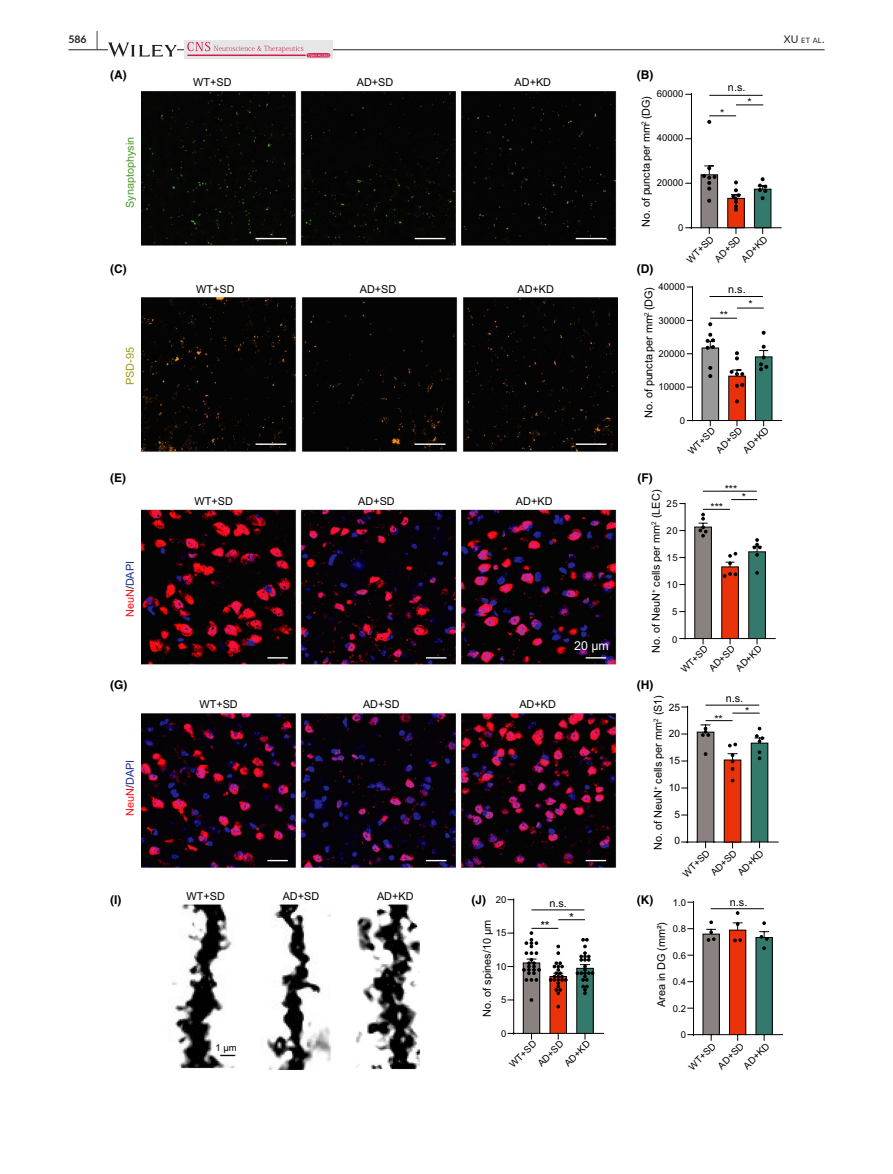
<style>
.page{position:relative;width:893px;height:1174px;background:#fff}
.page>*{position:absolute;margin:0;border:0;box-sizing:border-box;transform-origin:0 0}
.t1{font:12.3px "Arial";color:#fff}
.t2{font:700 12.15px "Helvetica";color:#000}
.t3{font:700 12px "Helvetica";color:#000}
.t4{font:10.95px "Arial";color:#000}
.t5{font:10.95px "Arial";color:#f90c12}
.t6{font:10.95px "Arial";color:#130a0a}
.t7{font:10.95px "Arial";color:#459a25}
.t8{font:10.95px "Arial";color:#a09915}
.t9{font:700 10.95px "Arial";color:#130a0a}
.t10{font:700 10.5px "Lato";color:#231f20}
.t11{font:10.2px "Arial";letter-spacing:.015em;color:#000}
.t12{font:9.45px/18.9px "Arial";color:#000}
.t13{font:7.35px "Lato";color:#231f20}
.s1{font-size:19.5px}
.s2{font-size:10.5px}
.s3{color:#130a0a}
.s4{color:#212b90}
</style>
<div class="page">
<hr style="left:68px;top:49px;width:756px;height:1px;background:#231f20">
<svg style="left:108px;top:42px;width:69px;height:15px"></svg>
<div style="left:185px;top:40px;width:148px;height:19px;background:#e5e6e6"></div>
<hr style="left:307px;top:53px;width:23px;height:4px;background:#d32955;border-radius:2px">
<svg style="left:187px;top:42px;width:142px;height:15px"></svg>
<img style="left:142px;top:92px;width:475px;height:977px">
<svg style="left:737px;top:308px;width:27px;height:1px"></svg>
<svg style="left:736px;top:105px;width:27px;height:1px"></svg>
<div style="left:754px;top:189px;width:17px;height:39px;background:#347a6c"></div>
<div style="left:728px;top:198px;width:16px;height:30px;background:#e9320a"></div>
<div style="left:727px;top:198px;width:18px;height:30px;border:1px solid #000"></div>
<div style="left:701px;top:174px;width:17px;height:54px;background:#8a8280"></div>
<svg style="left:707px;top:115px;width:29px;height:9px"></svg>
<svg style="left:702px;top:165px;width:66px;height:47px"></svg>
<hr style="left:691px;top:227px;width:90px;height:1px;background:#000">
<hr style="left:691px;top:94px;width:1px;height:134px;background:#000">
<div style="left:755px;top:357px;width:17px;height:63px;background:#347a6c"></div>
<hr style="left:692px;top:420px;width:90px;height:1px;background:#000">
<hr style="left:692px;top:286px;width:1px;height:135px;background:#000">
<div style="left:749px;top:552px;width:16px;height:86px;background:#347a6c"></div>
<div style="left:748px;top:551px;width:18px;height:88px;border:1px solid #000"></div>
<div style="left:722px;top:567px;width:16px;height:71px;background:#e9320a"></div>
<div style="left:721px;top:566px;width:18px;height:73px;border:1px solid #000"></div>
<div style="left:695px;top:527px;width:16px;height:111px;background:#8a8280"></div>
<div style="left:694px;top:527px;width:18px;height:112px;border:1px solid #000"></div>
<hr style="left:684px;top:638px;width:92px;height:1px;background:#000">
<hr style="left:685px;top:503px;width:1px;height:136px;background:#000">
<svg style="left:698px;top:318px;width:71px;height:259px"></svg>
<svg style="left:681px;top:705px;width:98px;height:143px"></svg>
<hr style="left:256px;top:238px;width:30px;height:1px;background:#fff">
<hr style="left:415px;top:238px;width:30px;height:1px;background:#fff">
<hr style="left:576px;top:238px;width:31px;height:1px;background:#fff">
<hr style="left:256px;top:443px;width:30px;height:2px;background:#fff">
<hr style="left:415px;top:443px;width:30px;height:2px;background:#fff">
<hr style="left:576px;top:443px;width:31px;height:2px;background:#fff">
<svg style="left:267px;top:657px;width:21px;height:1px"></svg>
<svg style="left:426px;top:657px;width:20px;height:1px"></svg>
<svg style="left:586px;top:657px;width:20px;height:1px"></svg>
<svg style="left:267px;top:860px;width:21px;height:1px"></svg>
<svg style="left:426px;top:860px;width:20px;height:1px"></svg>
<svg style="left:586px;top:860px;width:20px;height:1px"></svg>
<svg style="left:507px;top:898px;width:97px;height:141px"></svg>
<hr style="left:693px;top:901px;width:1px;height:134px;background:#000">
<svg style="left:688px;top:920px;width:95px;height:121px"></svg>
<hr style="left:711px;top:908px;width:52px;height:1px;background:#000">
<svg style="left:220px;top:1054px;width:15px;height:2px"></svg>
<hr style="left:709px;top:95px;width:54px;height:1px;background:#040404">
<hr style="left:709px;top:296px;width:54px;height:1px;background:#040404">
<hr style="left:531px;top:909px;width:53px;height:1px;background:#000">
<hr style="left:703px;top:491px;width:54px;height:1px;background:#000">
<hr style="left:705px;top:705px;width:54px;height:1px;background:#000">
<p class="t10" style="left:68px;top:31px;width:31px">586 <span class="s1">|</span></p>
<p class="t13" style="left:784px;top:35px;width:42px"><span class="s2">XU</span> et al<span class="s2">.</span></p>
<p class="t3" style="left:110px;top:65px;width:18px">(A)</p>
<p class="t3" style="left:637px;top:65px;width:18px">(B)</p>
<p class="t4" style="left:193px;top:75px;width:40px">WT+SD</p>
<p class="t4" style="left:357px;top:75px;width:38px">AD+SD</p>
<p class="t4" style="left:515px;top:75px;width:38px">AD+KD</p>
<p class="t4" style="left:728px;top:80px;width:19px">n.s.</p>
<p class="t12" style="left:657px;top:84px;width:28px">60000</p>
<p class="t4" style="left:639px;top:226px;width:132px;rotate:-90deg">No. of puncta per mm<sup>2</sup> (DG)</p>
<p class="t6" style="left:747px;top:95px;width:6px">*</p>
<p class="t6" style="left:720px;top:106px;width:6px">*</p>
<p class="t12" style="left:657px;top:129px;width:28px">40000</p>
<p class="t7" style="left:123px;top:208px;width:73px;rotate:-90deg">Synaptophysin</p>
<p class="t12" style="left:657px;top:173px;width:28px">20000</p>
<p class="t12" style="left:678px;top:218px;width:7px">0</p>
<p class="t3" style="left:110px;top:259px;width:18px">(C)</p>
<p class="t3" style="left:637px;top:259px;width:18px">(D)</p>
<p class="t12" style="left:723px;top:240px;width:34px;text-indent:-19px;rotate:-45deg">AD+SD<br>AD+KD</p>
<p class="t12" style="left:682px;top:255px;width:35px;rotate:-45deg">WT+SD</p>
<p class="t8" style="left:123px;top:385px;width:40px;rotate:-90deg">PSD-95</p>
<p class="t4" style="left:196px;top:282px;width:40px">WT+SD</p>
<p class="t4" style="left:360px;top:282px;width:38px">AD+SD</p>
<p class="t4" style="left:517px;top:282px;width:38px">AD+KD</p>
<p class="t12" style="left:659px;top:278px;width:28px">40000</p>
<p class="t4" style="left:642px;top:417px;width:132px;rotate:-90deg">No. of puncta per mm<sup>2</sup> (DG)</p>
<p class="t12" style="left:659px;top:311px;width:28px">30000</p>
<p class="t12" style="left:659px;top:344px;width:28px">20000</p>
<p class="t12" style="left:659px;top:378px;width:28px">10000</p>
<p class="t12" style="left:680px;top:411px;width:7px">0</p>
<p class="t4" style="left:728px;top:281px;width:19px">n.s.</p>
<p class="t6" style="left:720px;top:308px;width:10px">**</p>
<p class="t6" style="left:748px;top:296px;width:6px">*</p>
<p class="t12" style="left:683px;top:446px;width:35px;rotate:-45deg">WT+SD</p>
<p class="t12" style="left:738px;top:445px;width:34px;rotate:-45deg">AD+KD</p>
<p class="t12" style="left:711px;top:445px;width:34px;rotate:-45deg">AD+SD</p>
<p class="t3" style="left:110px;top:468px;width:17px">(E)</p>
<p class="t3" style="left:637px;top:468px;width:17px">(F)</p>
<p class="t6" style="left:725px;top:482px;width:14px">***</p>
<p class="t4" style="left:649px;top:653px;width:165px;rotate:-90deg">No. of NeuN<sup>+</sup> cells per mm<sup>2</sup> (LEC)</p>
<p class="t6" style="left:742px;top:490px;width:6px">*</p>
<p class="t4" style="left:195px;top:494px;width:40px">WT+SD</p>
<p class="t4" style="left:358px;top:494px;width:38px">AD+SD</p>
<p class="t4" style="left:516px;top:494px;width:38px">AD+KD</p>
<p class="t12" style="left:667px;top:494px;width:13px">25</p>
<p class="t6" style="left:710px;top:500px;width:14px">***</p>
<p class="t12" style="left:667px;top:521px;width:13px">20</p>
<p class="t12" style="left:667px;top:548px;width:13px">15</p>
<p class="t5" style="left:123px;top:617px;width:58px;rotate:-90deg">NeuN<span class="s3">/</span><span class="s4">DAPI</span></p>
<p class="t12" style="left:667px;top:575px;width:13px">10</p>
<p class="t12" style="left:672px;top:602px;width:7px">5</p>
<p class="t12" style="left:672px;top:630px;width:7px">0</p>
<p class="t1" style="left:574px;top:638px;width:36px">20 μm</p>
<p class="t12" style="left:717px;top:649px;width:34px;text-indent:-19px;rotate:-45deg">AD+SD<br>AD+KD</p>
<p class="t12" style="left:676px;top:664px;width:35px;rotate:-45deg">WT+SD</p>
<p class="t3" style="left:110px;top:674px;width:19px">(G)</p>
<p class="t3" style="left:637px;top:674px;width:18px">(H)</p>
<p class="t5" style="left:123px;top:816px;width:58px;rotate:-90deg">NeuN<span class="s3">/</span><span class="s4">DAPI</span></p>
<p class="t4" style="left:199px;top:697px;width:40px">WT+SD</p>
<p class="t4" style="left:363px;top:697px;width:38px">AD+SD</p>
<p class="t4" style="left:519px;top:697px;width:38px">AD+KD</p>
<p class="t4" style="left:651px;top:850px;width:157px;rotate:-90deg">No. of NeuN<sup>+</sup> cells per mm<sup>2</sup> (S1)</p>
<p class="t4" style="left:726px;top:691px;width:19px">n.s.</p>
<p class="t11" style="left:669px;top:700px;width:13px">25</p>
<p class="t6" style="left:745px;top:704px;width:6px">*</p>
<p class="t6" style="left:714px;top:711px;width:10px">**</p>
<p class="t11" style="left:669px;top:727px;width:13px">20</p>
<p class="t11" style="left:669px;top:754px;width:13px">15</p>
<p class="t11" style="left:669px;top:780px;width:13px">10</p>
<p class="t11" style="left:674px;top:807px;width:7px">5</p>
<p class="t11" style="left:674px;top:834px;width:7px">0</p>
<p class="t12" style="left:719px;top:854px;width:34px;text-indent:-19px;rotate:-45deg">AD+SD<br>AD+KD</p>
<p class="t12" style="left:678px;top:868px;width:35px;rotate:-45deg">WT+SD</p>
<p class="t4" style="left:187px;top:889px;width:40px">WT+SD</p>
<p class="t4" style="left:283px;top:889px;width:38px">AD+SD</p>
<p class="t4" style="left:377px;top:889px;width:38px">AD+KD</p>
<p class="t3" style="left:110px;top:889px;width:13px">(I)</p>
<p class="t2" style="left:471px;top:889px;width:16px">(J)</p>
<p class="t3" style="left:637px;top:889px;width:18px">(K)</p>
<p class="t12" style="left:496px;top:890px;width:12px">20</p>
<p class="t4" style="left:549px;top:895px;width:19px">n.s.</p>
<p class="t9" style="left:570px;top:909px;width:6px">*</p>
<p class="t12" style="left:673px;top:893px;width:15px">1.0</p>
<p class="t4" style="left:480px;top:1016px;width:98px;rotate:-90deg">No. of spines/10 μm</p>
<p class="t12" style="left:496px;top:923px;width:12px">15</p>
<p class="t12" style="left:496px;top:957px;width:12px">10</p>
<p class="t12" style="left:501px;top:990px;width:7px">5</p>
<p class="t12" style="left:501px;top:1024px;width:7px">0</p>
<p class="t9" style="left:541px;top:918px;width:10px">**</p>
<p class="t4" style="left:654px;top:1007px;width:86px;rotate:-90deg">Area in DG (mm²)</p>
<p class="t12" style="left:673px;top:919px;width:15px">0.8</p>
<p class="t12" style="left:673px;top:946px;width:15px">0.6</p>
<p class="t12" style="left:673px;top:972px;width:15px">0.4</p>
<p class="t12" style="left:673px;top:998px;width:15px">0.2</p>
<p class="t12" style="left:681px;top:1025px;width:7px">0</p>
<p class="t4" style="left:730px;top:894px;width:19px">n.s.</p>
<p class="t12" style="left:216px;top:1038px;width:23px">1 μm</p>
<p class="t12" style="left:504px;top:1059px;width:35px;rotate:-45deg">WT+SD</p>
<p class="t12" style="left:533px;top:1058px;width:34px;rotate:-45deg">AD+SD</p>
<p class="t12" style="left:559px;top:1058px;width:34px;rotate:-45deg">AD+KD</p>
<p class="t12" style="left:699px;top:1046px;width:34px;line-height:19.8px;text-indent:-21px;rotate:-45deg">WT+SD<br>AD+SD</p>
<p class="t12" style="left:739px;top:1060px;width:34px;rotate:-45deg">AD+KD</p>
</div>
